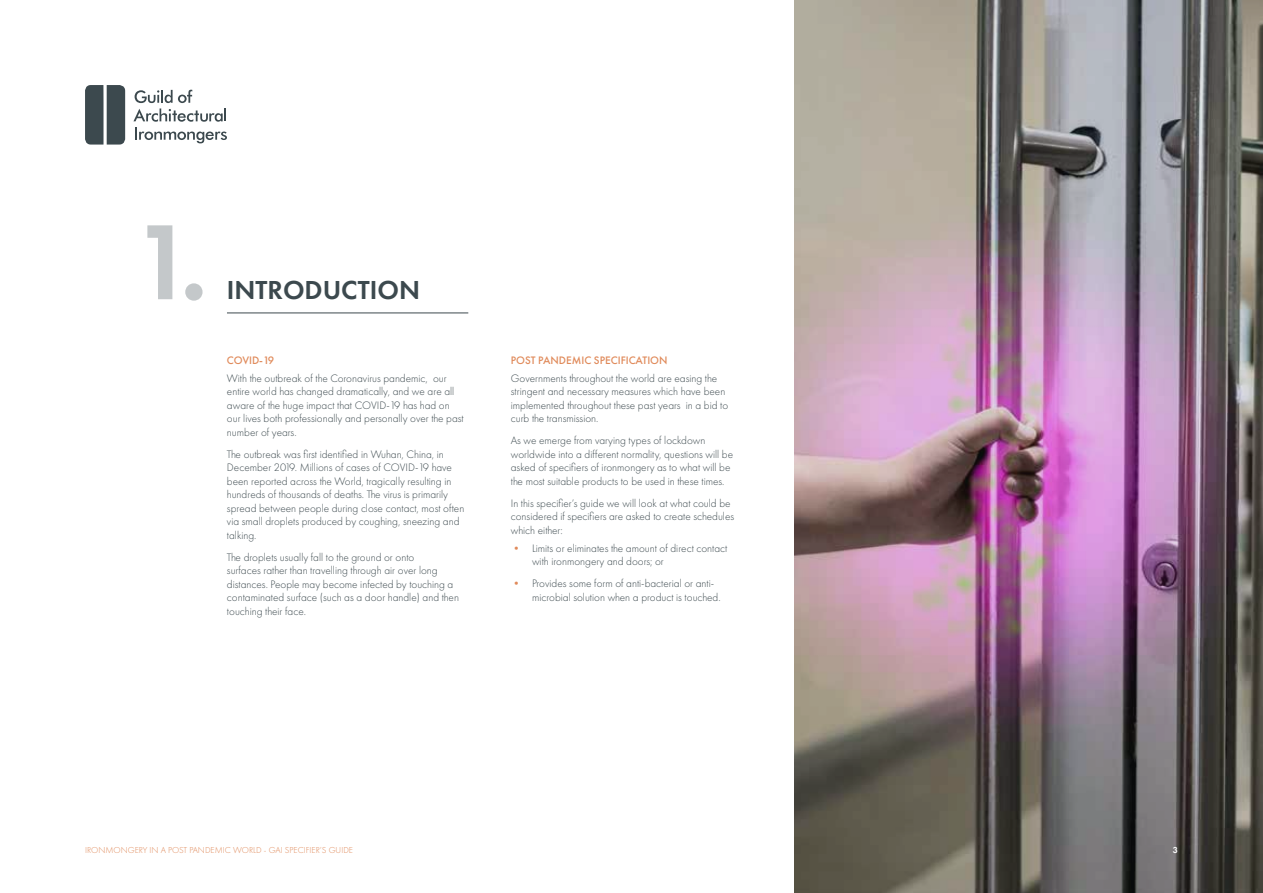
<style>
.page{position:relative;width:1263px;height:893px;background:#fff}
.page>*{position:absolute;margin:0;border:0;box-sizing:border-box;transform-origin:0 0}
.t1{font:600 110.7px "Futura PT";color:#c4c8ca}
.t2{font:600 27px "Futura PT";color:#3c494e}
.t3{font:300 11.25px/13.5px "Futura PT";color:#3c494e}
.t4{font:500 11.25px "Futura PT";color:#e08a5a}
.t5{font:300 9px "Futura PT";color:#e08a5a}
.t6{font:600 9px "Futura PT";color:#fff}
.s1{color:#e08a5a}
</style>
<div class="page">
<img style="left:795px;top:0;width:468px;height:893px">
<hr style="left:227px;top:313px;width:241px;height:1px;background:#3c494e">
<svg style="left:85px;top:85px;width:40px;height:60px"></svg>
<svg style="left:133px;top:90px;width:93px;height:32px"></svg>
<svg style="left:135px;top:128px;width:92px;height:15px"></svg>
<h1 class="t1" style="left:133px;top:193px;width:77px">1.</h1>
<h2 class="t2" style="left:227px;top:273px;width:195px">INTRODUCTION</h2>
<p class="t4" style="left:227px;top:353px;width:49px">COVID-19</p>
<p class="t3" style="left:227px;top:371px;width:238px">With the outbreak of the Coronavirus pandemic, our entire world has changed dramatically, and we are all aware of the huge impact that COVID-19 has had on our lives both professionally and personally over the past number of years.</p>
<p class="t3" style="left:227px;top:447px;width:239px">The outbreak was first identified in Wuhan, China, in December 2019. Millions of cases of COVID-19 have been reported across the World, tragically resulting in hundreds of thousands of deaths. The virus is primarily spread between people during close contact, most often via small droplets produced by coughing, sneezing and talking.</p>
<p class="t3" style="left:227px;top:550px;width:233px">The droplets usually fall to the ground or onto<br>surfaces rather than travelling through air over long distances. People may become infected by touching a contaminated surface (such as a door handle) and then touching their face.</p>
<p class="t4" style="left:511px;top:353px;width:158px">POST PANDEMIC SPECIFICATION</p>
<p class="t3" style="left:511px;top:371px;width:219px">Governments throughout the world are easing the stringent and necessary measures which have been implemented throughout these past years in a bid to curb the transmission.</p>
<p class="t3" style="left:511px;top:434px;width:224px">As we emerge from varying types of lockdown worldwide into a different normality, questions will be asked of specifiers of ironmongery as to what will be the most suitable products to be used in these times.</p>
<p class="t3" style="left:511px;top:496px;width:225px">In this specifier’s guide we will look at what could be considered if specifiers are asked to create schedules which either:</p>
<p class="t3" style="left:532px;top:541px;width:197px;text-indent:-21px"><span class="s1">•</span> Limits or eliminates the amount of direct contact with ironmongery and doors; or</p>
<p class="t3" style="left:532px;top:577px;width:190px;text-indent:-21px"><span class="s1">•</span> Provides some form of anti-bacterial or anti&shy;microbial solution when a product is touched.</p>
<p class="t5" style="left:85px;top:845px;width:270px">IRONMONGERY IN A POST PANDEMIC WORLD - GAI SPECIFIER’S GUIDE</p>
<p class="t6" style="left:1173px;top:844px;width:7px">3</p>
</div>
